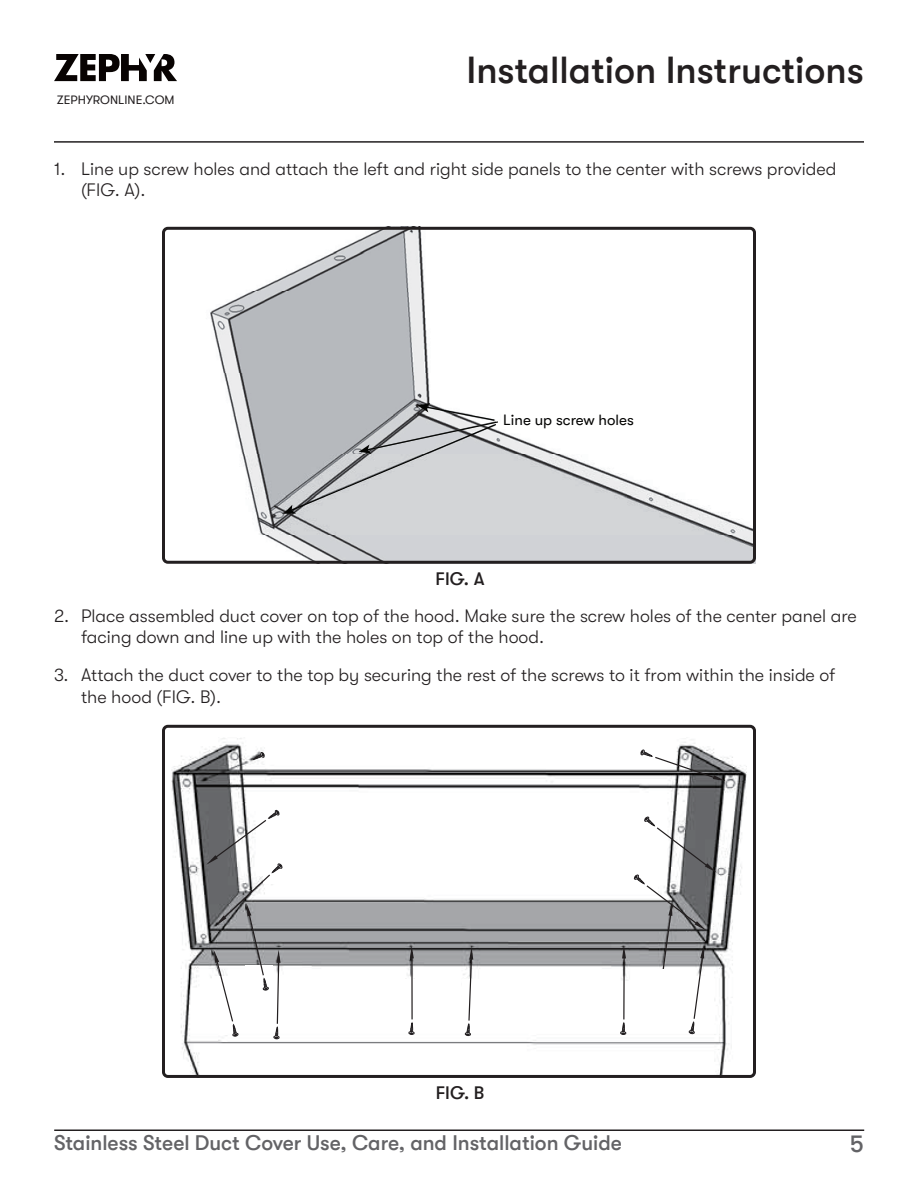
<style>
.page{position:relative;width:918px;height:1188px;background:#fff}
.page>*{position:absolute;margin:0;border:0;box-sizing:border-box;transform-origin:0 0}
.t1{font:500 37.5px "GT Walsheim";color:#231f20}
.t2{font:500 24px "GT Walsheim";color:#636366}
.t3{font:500 21px "GT Walsheim";color:#636366}
.t4{font:300 18px/21.6px "GT Walsheim";color:#231f20}
.t5{font:500 18px "GT Walsheim";color:#231f20}
.t6{font:15px "GT Walsheim";color:#050504}
.t7{font:12.3px "GT Walsheim";color:#231f20}
</style>
<div class="page">
<hr style="left:54px;top:141px;width:810px;height:2px;background:#231f20">
<hr style="left:54px;top:1130px;width:810px;height:1px;background:#231f20">
<svg style="left:54px;top:54px;width:123px;height:27px"></svg>
<img style="left:210px;top:231px;width:546px;height:333px">
<svg style="left:283px;top:403px;width:216px;height:111px;background:#bec0c3"></svg>
<div style="left:501px;top:403px;width:87px;height:26px;background:#fff"></div>
<div style="left:162px;top:227px;width:594px;height:337px;border:3px solid #231f20;border-radius:4px"></div>
<img style="left:171px;top:738px;width:575px;height:336px">
<svg style="left:253px;top:752px;width:12px;height:9px"></svg>
<svg style="left:641px;top:750px;width:85px;height:31px"></svg>
<div style="left:609px;top:981px;width:28px;height:25px;background:#fff"></div>
<div style="left:462px;top:979px;width:27px;height:24px;background:#fff"></div>
<div style="left:400px;top:979px;width:28px;height:24px;background:#fff"></div>
<div style="left:266px;top:976px;width:28px;height:25px;background:#fff"></div>
<svg style="left:634px;top:816px;width:83px;height:218px"></svg>
<hr style="left:623px;top:952px;width:2px;height:67px;background:#231f20">
<svg style="left:622px;top:945px;width:4px;height:13px"></svg>
<svg style="left:620px;top:1013px;width:6px;height:22px"></svg>
<svg style="left:465px;top:946px;width:8px;height:90px"></svg>
<hr style="left:411px;top:952px;width:2px;height:67px;background:#231f20">
<svg style="left:410px;top:945px;width:4px;height:13px"></svg>
<svg style="left:409px;top:1022px;width:5px;height:13px"></svg>
<div style="left:263px;top:859px;width:27px;height:25px;background:#fff"></div>
<svg style="left:206px;top:810px;width:77px;height:229px"></svg>
<div style="left:162px;top:725px;width:594px;height:353px;border:3px solid #231f20;border-radius:4px"></div>
<p class="t7" style="left:57px;top:93px;width:119px">ZEPHYRONLINE.COM</p>
<h1 class="t1" style="left:466px;top:49px;width:399px">Installation Instructions</h1>
<p class="t4" style="left:81px;top:158px;width:757px;text-indent:-27px">1. Line up screw holes and attach the left and right side panels to the center with screws provided (FIG. A).</p>
<p class="t6" style="left:503px;top:411px;width:132px">Line up screw holes</p>
<p class="t5" style="left:436px;top:569px;width:50px">FIG. A</p>
<p class="t4" style="left:81px;top:605px;width:777px;text-indent:-27px">2. Place assembled duct cover on top of the hood. Make sure the screw holes of the center panel are facing down and line up with the holes on top of the hood.</p>
<p class="t4" style="left:81px;top:664px;width:756px;text-indent:-27px">3. Attach the duct cover to the top by securing the rest of the screws to it from within the inside of the hood (FIG. B).</p>
<p class="t5" style="left:436px;top:1083px;width:50px">FIG. B</p>
<p class="t3" style="left:54px;top:1131px;width:569px">Stainless Steel Duct Cover Use, Care, and Installation Guide</p>
<h2 class="t2" style="left:850px;top:1131px;width:16px">5</h2>
</div>
